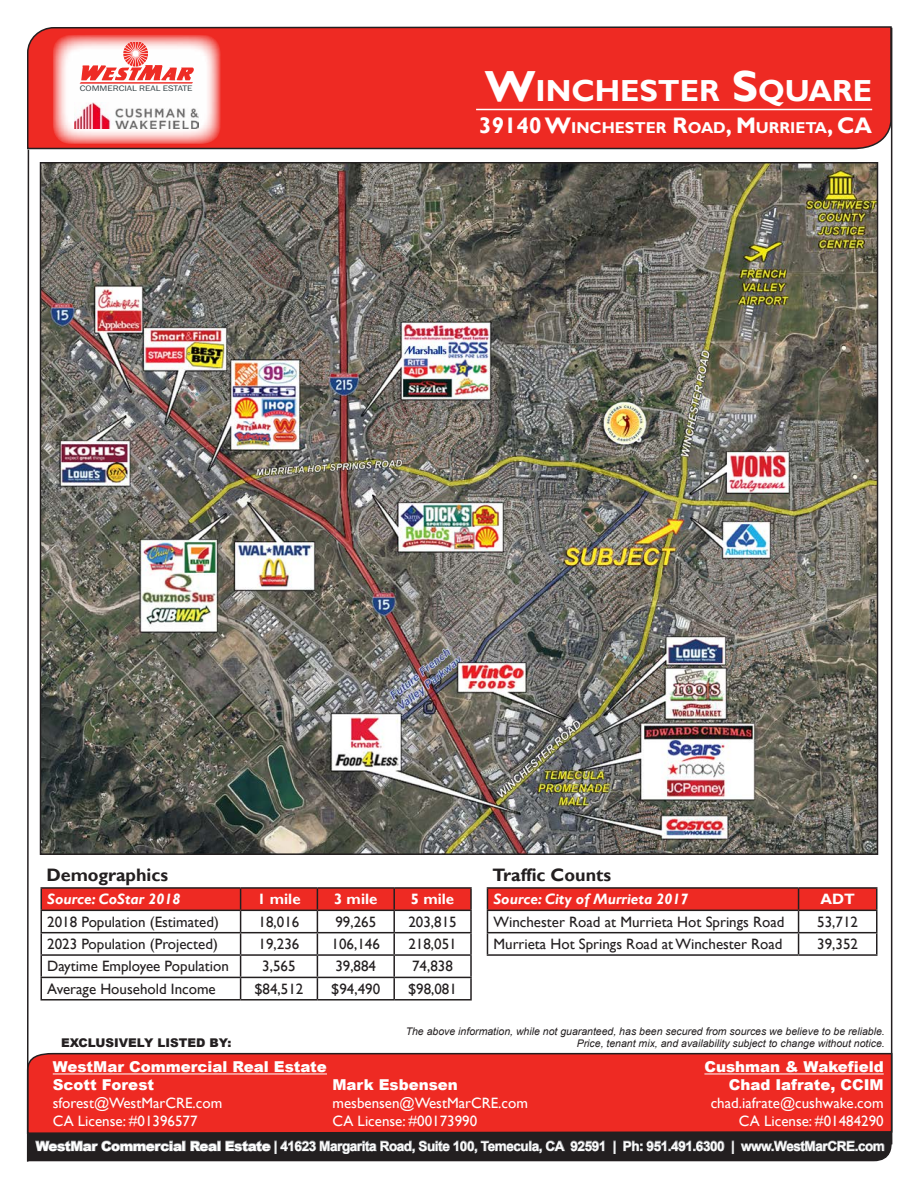
<style>
.page{position:relative;width:918px;height:1188px;background:#fff}
.page>*{position:absolute;margin:0;border:0;box-sizing:border-box;transform-origin:0 0}
.t1{font:700 30.45px "Gill Sans";color:#fff}
.t2{font:700 18px "Gill Sans";color:#231f20}
.t3{font:700 15.75px "Gill Sans";color:#fff}
.t4{font:15px "Gill Sans";color:#231f20}
.t5{font:15px/18px "Gill Sans";color:#fff}
.t6{font:900 15px/18px "Arial";color:#fff}
.t7{font:italic 700 15px "Gill Sans";color:#fff}
.t8{font:700 15px "Gill Sans";color:#fff}
.t9{font:700 13.5px "Arial";letter-spacing:-.03em;color:#fff}
.t10{font:900 12px "Arial";color:#231f20}
.t11{font:italic 10.5px "Arial";color:#231f20}
.t12{font:8.25px "Franklin Gothic";color:#394447;scale:1.18 1}
.s1{font-size:43.5px}
.s2{font-size:22.5px}
.s3{font-weight:900}
</style>
<div class="page">
<div style="left:27px;top:26px;width:865px;height:122px;background:#ee2a23"></div>
<hr style="left:476px;top:109px;width:396px;height:1px;background:#fff">
<hr style="left:891px;top:28px;width:1px;height:1116px;background:#231f20">
<svg style="left:53px;top:35px;width:168px;height:109px"></svg>
<img style="left:75px;top:103px;width:123px;height:26px">
<svg style="left:80px;top:42px;width:114px;height:42px"></svg>
<img style="left:26px;top:148px;width:867px;height:1014px">
<hr style="left:876px;top:933px;width:2px;height:21px;background:#231f20">
<hr style="left:487px;top:954px;width:312px;height:2px;background:#231f20">
<hr style="left:799px;top:954px;width:78px;height:2px;background:#231f20">
<p class="t12" style="left:80px;top:83px;width:97px">COMMERCIAL REAL ESTATE</p>
<h1 class="t1" style="left:485px;top:73px;width:389px"><span class="s1">W</span>INCHESTER <span class="s1">S</span>QUARE</h1>
<p class="t3" style="left:479px;top:118px;width:376px"><span class="s2">39140 W</span>INCHESTER <span class="s2">R</span>OAD<span class="s2">, M</span>URRIETA<span class="s2">, CA</span></p>
<p class="t2" style="left:46px;top:864px;width:123px">Demographics</p>
<p class="t7" style="left:47px;top:891px;width:135px">Source: CoStar 2018</p>
<p class="t8" style="left:257px;top:890px;width:45px">1 mile</p>
<p class="t8" style="left:334px;top:890px;width:45px">3 mile</p>
<p class="t8" style="left:411px;top:890px;width:45px">5 mile</p>
<p class="t4" style="left:47px;top:913px;width:173px">2018 Population (Estimated)</p>
<p class="t4" style="left:259px;top:913px;width:42px">18,016</p>
<p class="t4" style="left:335px;top:913px;width:42px">99,265</p>
<p class="t4" style="left:408px;top:913px;width:50px">203,815</p>
<p class="t4" style="left:47px;top:935px;width:172px">2023 Population (Projected)</p>
<p class="t4" style="left:259px;top:935px;width:42px">19,236</p>
<p class="t4" style="left:332px;top:935px;width:50px">106,146</p>
<p class="t4" style="left:408px;top:935px;width:50px">218,051</p>
<p class="t4" style="left:47px;top:958px;width:183px">Daytime Employee Population</p>
<p class="t4" style="left:262px;top:958px;width:35px">3,565</p>
<p class="t4" style="left:335px;top:958px;width:42px">39,884</p>
<p class="t4" style="left:412px;top:958px;width:42px">74,838</p>
<p class="t4" style="left:47px;top:980px;width:170px">Average Household Income</p>
<p class="t4" style="left:254px;top:980px;width:50px">$84,512</p>
<p class="t4" style="left:331px;top:980px;width:50px">$94,490</p>
<p class="t4" style="left:408px;top:980px;width:50px">$98,081</p>
<p class="t2" style="left:493px;top:864px;width:120px">Traffic Counts</p>
<p class="t7" style="left:493px;top:891px;width:196px">Source: City of Murrieta 2017</p>
<p class="t8" style="left:820px;top:890px;width:36px">ADT</p>
<p class="t4" style="left:493px;top:913px;width:293px">Winchester Road at Murrieta Hot Springs Road</p>
<p class="t4" style="left:817px;top:913px;width:42px">53,712</p>
<p class="t4" style="left:493px;top:935px;width:291px">Murrieta Hot Springs Road at Winchester Road</p>
<p class="t4" style="left:817px;top:935px;width:42px">39,352</p>
<p class="t11" style="left:406px;top:1024px;width:481px">The above information, while not guaranteed, has been secured from sources we believe to be reliable.</p>
<p class="t10" style="left:61px;top:1034px;width:172px">EXCLUSIVELY LISTED BY:</p>
<p class="t11" style="left:577px;top:1037px;width:310px">Price, tenant mix, and availability subject to change without notice.</p>
<p class="t6" style="left:53px;top:1057px;width:276px">WestMar Commercial Real Estate<br>Scott Forest</p>
<p class="t5" style="left:53px;top:1094px;width:171px">sforest@WestMarCRE.com<br>CA License: #01396577</p>
<p class="t6" style="left:332px;top:1075px;width:127px">Mark Esbensen</p>
<p class="t5" style="left:332px;top:1094px;width:197px">mesbensen@WestMarCRE.com<br>CA License: #00173990</p>
<p class="t6" style="left:704px;top:1057px;width:181px;text-align:right">Cushman &amp; Wakefield<br>Chad Iafrate, CCIM</p>
<p class="t5" style="left:711px;top:1094px;width:174px;text-align:right">chad.iafrate@cushwake.com<br>CA License: #01484290</p>
<p class="t9" style="left:36px;top:1136px;width:851px"><span class="s3">WestMar Commercial Real Estate</span> | 41623 Margarita Road, Suite 100, Temecula, CA 92591 | Ph: 951.491.6300 | www.WestMarCRE.com</p>
</div>
